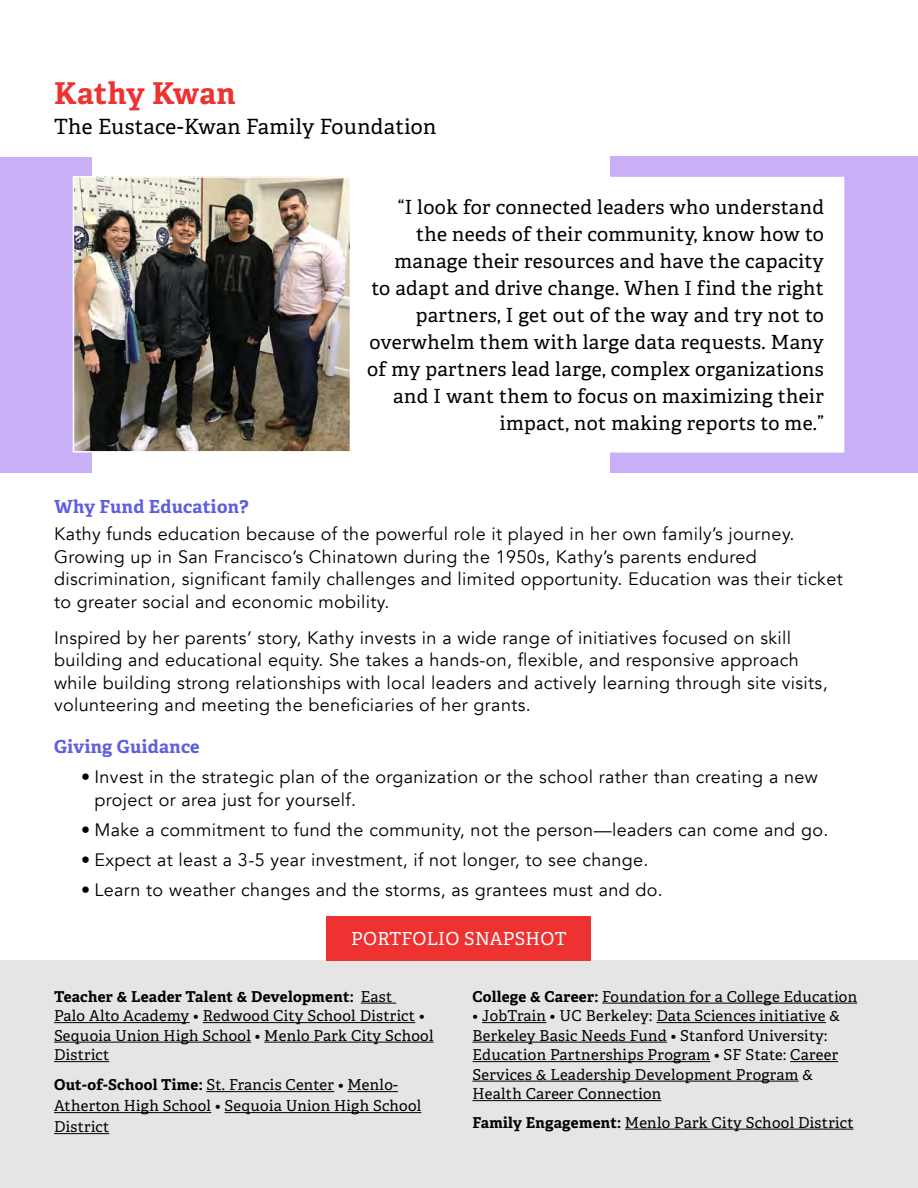
<style>
.page{position:relative;width:918px;height:1188px;background:#fff}
.page>*{position:absolute;margin:0;border:0;box-sizing:border-box;transform-origin:0 0}
.t1{font:700 30px "Adelle";letter-spacing:.01em;color:#ee3131}
.t2{font:21px "Adelle";letter-spacing:.02em;color:#000101}
.t3{font:19.5px/27px "Adelle";letter-spacing:.02em;color:#000;text-align:right}
.t4{font:18px/22.5px "Avenir";letter-spacing:.02em;color:#000101}
.t5{font:700 18px "Adelle";letter-spacing:.02em;color:#5f5fde}
.t6{font:18px "Adelle";letter-spacing:.02em;color:#fff}
.t7{font:15px/19.5px "Adelle";letter-spacing:.02em;color:#000101}
.s1{font-weight:700}
</style>
<div class="page">
<div style="left:0;top:961px;width:918px;height:227px;background:#e5e5e5"></div>
<hr style="left:361px;top:1003px;width:35px;height:1px;background:#000101">
<hr style="left:54px;top:1022px;width:136px;height:1px;background:#000101">
<hr style="left:203px;top:1022px;width:212px;height:1px;background:#000101">
<hr style="left:54px;top:1042px;width:197px;height:1px;background:#000101">
<hr style="left:264px;top:1042px;width:170px;height:1px;background:#000101">
<hr style="left:54px;top:1061px;width:55px;height:1px;background:#000101">
<hr style="left:206px;top:1091px;width:128px;height:1px;background:#000101">
<hr style="left:348px;top:1091px;width:50px;height:1px;background:#000101">
<hr style="left:54px;top:1112px;width:157px;height:1px;background:#000101">
<hr style="left:225px;top:1112px;width:196px;height:1px;background:#000101">
<hr style="left:54px;top:1133px;width:55px;height:1px;background:#000101">
<hr style="left:602px;top:1003px;width:255px;height:1px;background:#000101">
<hr style="left:482px;top:1022px;width:64px;height:1px;background:#000101">
<hr style="left:656px;top:1022px;width:170px;height:1px;background:#000101">
<hr style="left:472px;top:1042px;width:195px;height:1px;background:#000101">
<hr style="left:472px;top:1061px;width:238px;height:1px;background:#000101">
<hr style="left:790px;top:1061px;width:48px;height:1px;background:#000101">
<hr style="left:472px;top:1081px;width:327px;height:1px;background:#000101">
<hr style="left:472px;top:1100px;width:189px;height:1px;background:#000101">
<hr style="left:625px;top:1129px;width:229px;height:1px;background:#000101">
<div style="left:327px;top:916px;width:264px;height:45px;background:#ee3131"></div>
<div style="left:611px;top:157px;width:307px;height:316px;background:#c9aff6"></div>
<div style="left:464px;top:177px;width:380px;height:276px;background:#fff"></div>
<div style="left:0;top:157px;width:91px;height:316px;background:#c9aff6"></div>
<img style="left:76px;top:179px;width:272px;height:271px">
<div style="left:73px;top:176px;width:278px;height:277px;border:2px solid #fff"></div>
<h1 class="t1" style="left:54px;top:71px;width:183px">Kathy Kwan</h1>
<p class="t2" style="left:54px;top:111px;width:384px">The Eustace-Kwan Family Foundation</p>
<p class="t3" style="left:367px;top:193px;width:458px">“I look for connected leaders who understand the needs of their community, know how to manage their resources and have the capacity<br>to adapt and drive change. When I find the right partners, I get out of the way and try not to overwhelm them with large data requests. Many of my partners lead large, complex organizations and I want them to focus on maximizing their impact, not making reports to me.”</p>
<p class="t5" style="left:54px;top:494px;width:196px">Why Fund Education?</p>
<p class="t4" style="left:54px;top:523px;width:790px">Kathy funds education because of the powerful role it played in her own family’s journey.<br>Growing up in San Francisco’s Chinatown during the 1950s, Kathy’s parents endured discrimination, significant family challenges and limited opportunity. Education was their ticket to greater social and economic mobility.</p>
<p class="t4" style="left:54px;top:626px;width:775px">Inspired by her parents’ story, Kathy invests in a wide range of initiatives focused on skill building and educational equity. She takes a hands-on, flexible, and responsive approach while building strong relationships with local leaders and actively learning through site visits, volunteering and meeting the beneficiaries of her grants.</p>
<p class="t5" style="left:54px;top:734px;width:147px">Giving Guidance</p>
<p class="t4" style="left:94px;top:766px;width:725px;text-indent:-14px">• Invest in the strategic plan of the organization or the school rather than creating a new project or area just for yourself.</p>
<p class="t4" style="left:81px;top:818px;width:749px">• Make a commitment to fund the community, not the person—leaders can come and go.</p>
<p class="t4" style="left:81px;top:848px;width:569px">• Expect at least a 3-5 year investment, if not longer, to see change.</p>
<p class="t4" style="left:81px;top:878px;width:583px">• Learn to weather changes and the storms, as grantees must and do.</p>
<p class="t6" style="left:351px;top:926px;width:217px">PORTFOLIO SNAPSHOT</p>
<p class="t7" style="left:54px;top:986px;width:381px"><span class="s1">Teacher &amp; Leader Talent &amp; Development:</span> East<br>Palo Alto Academy • Redwood City School District • Sequoia Union High School • Menlo Park City School District</p>
<p class="t7" style="left:54px;top:1074px;width:369px;line-height:21px"><span class="s1">Out-of-School Time:</span> St. Francis Center • Menlo-<br>Atherton High School • Sequoia Union High School<br>District</p>
<p class="t7" style="left:472px;top:986px;width:386px"><span class="s1">College &amp; Career:</span> Foundation for a College Education</p>
<p class="t7" style="left:472px;top:1005px;width:369px">• JobTrain • UC Berkeley: Data Sciences initiative &amp; Berkeley Basic Needs Fund • Stanford University:<br>Education Partnerships Program • SF State: Career Services &amp; Leadership Development Program &amp; Health Career Connection</p>
<p class="t7" style="left:472px;top:1112px;width:383px"><span class="s1">Family Engagement:</span> Menlo Park City School District</p>
</div>
